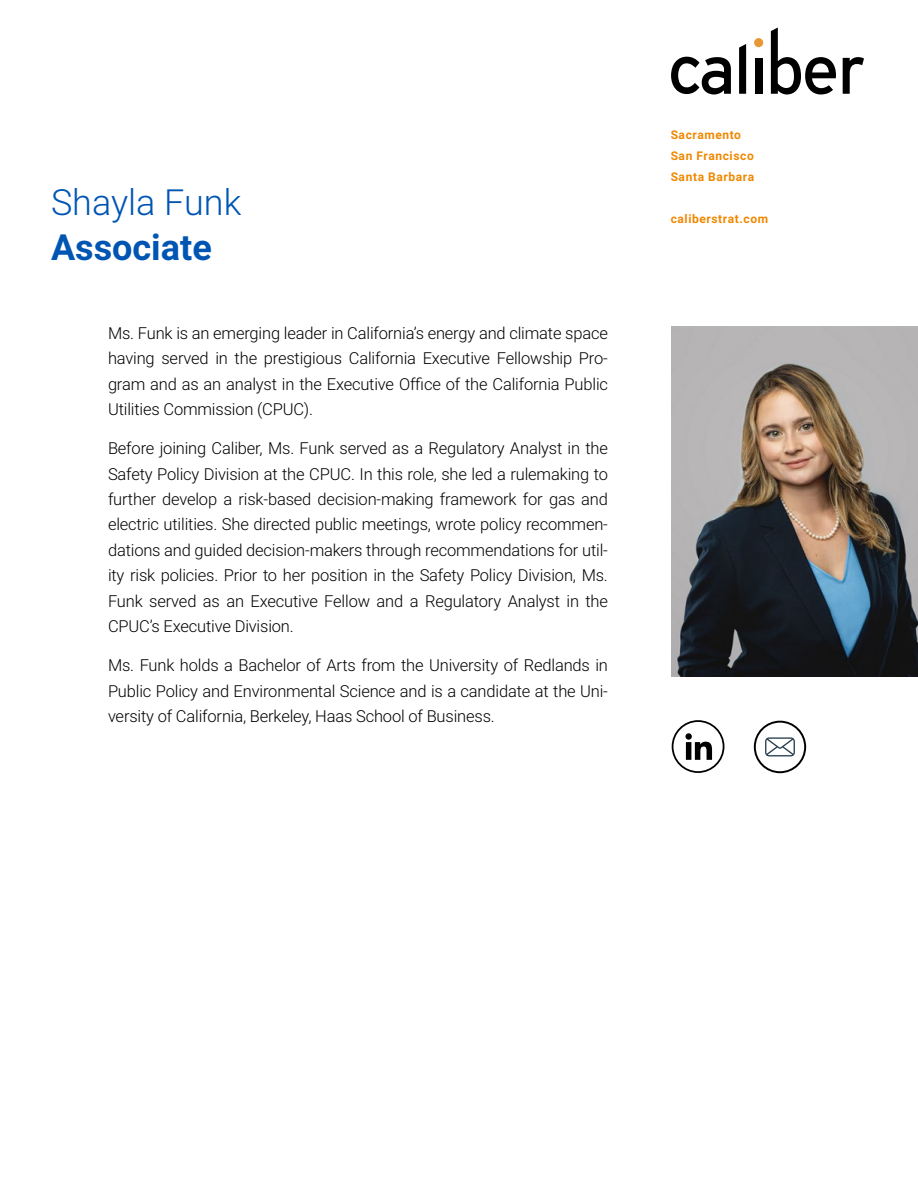
<style>
.page{position:relative;width:918px;height:1188px;background:#fff}
.page>*{position:absolute;margin:0;border:0;box-sizing:border-box;transform-origin:0 0}
.t1{font:300 36px "Roboto";color:#0055b3}
.t2{font:700 36px "Roboto";color:#0055b3}
.t3{font:300 16.5px/25.5px "Roboto";letter-spacing:-.01em;color:#000;text-align:justify}
.t4{font:700 12px/21px "Roboto";letter-spacing:.05em;color:#f08800}
</style>
<div class="page">
<svg style="left:671px;top:57px;width:60px;height:37px"></svg>
<svg style="left:739px;top:44px;width:7px;height:50px"></svg>
<div style="left:755px;top:58px;width:7px;height:36px;background:#000"></div>
<svg style="left:771px;top:28px;width:65px;height:66px"></svg>
<svg style="left:843px;top:57px;width:21px;height:37px"></svg>
<div style="left:754px;top:38px;width:9px;height:9px;background:#e89832;border-radius:50%"></div>
<svg style="left:672px;top:720px;width:52px;height:53px"></svg>
<img style="left:671px;top:326px;width:247px;height:350px">
<svg style="left:765px;top:737px;width:30px;height:19px"></svg>
<div style="left:754px;top:721px;width:52px;height:52px;border:2px solid #000;border-radius:50%"></div>
<h1 class="t1" style="left:51px;top:177px;width:192px">Shayla Funk</h1>
<h1 class="t2" style="left:51px;top:222px;width:162px">Associate</h1>
<p class="t3" style="left:108px;top:319px;width:502px">Ms. Funk is an emerging leader in California’s energy and climate space having served in the prestigious California Executive Fellowship Pro&shy;gram and as an analyst in the Executive Office of the California Public Utilities Commission (CPUC).</p>
<p class="t3" style="left:108px;top:435px;width:502px">Before joining Caliber, Ms. Funk served as a Regulatory Analyst in the Safety Policy Division at the CPUC. In this role, she led a rulemaking to further develop a risk-based decision-making framework for gas and electric utilities. She directed public meetings, wrote policy recommen&shy;dations and guided decision-makers through recommendations for util&shy;ity risk policies. Prior to her position in the Safety Policy Division, Ms.<br>Funk served as an Executive Fellow and a Regulatory Analyst in the CPUC’s Executive Division.</p>
<p class="t3" style="left:108px;top:652px;width:502px">Ms. Funk holds a Bachelor of Arts from the University of Redlands in Public Policy and Environmental Science and is a candidate at the Uni&shy;versity of California, Berkeley, Haas School of Business.</p>
<p class="t4" style="left:671px;top:123px;width:85px">Sacramento<br>San Francisco<br>Santa Barbara</p>
<p class="t4" style="left:671px;top:207px;width:99px">caliberstrat.com</p>
</div>
